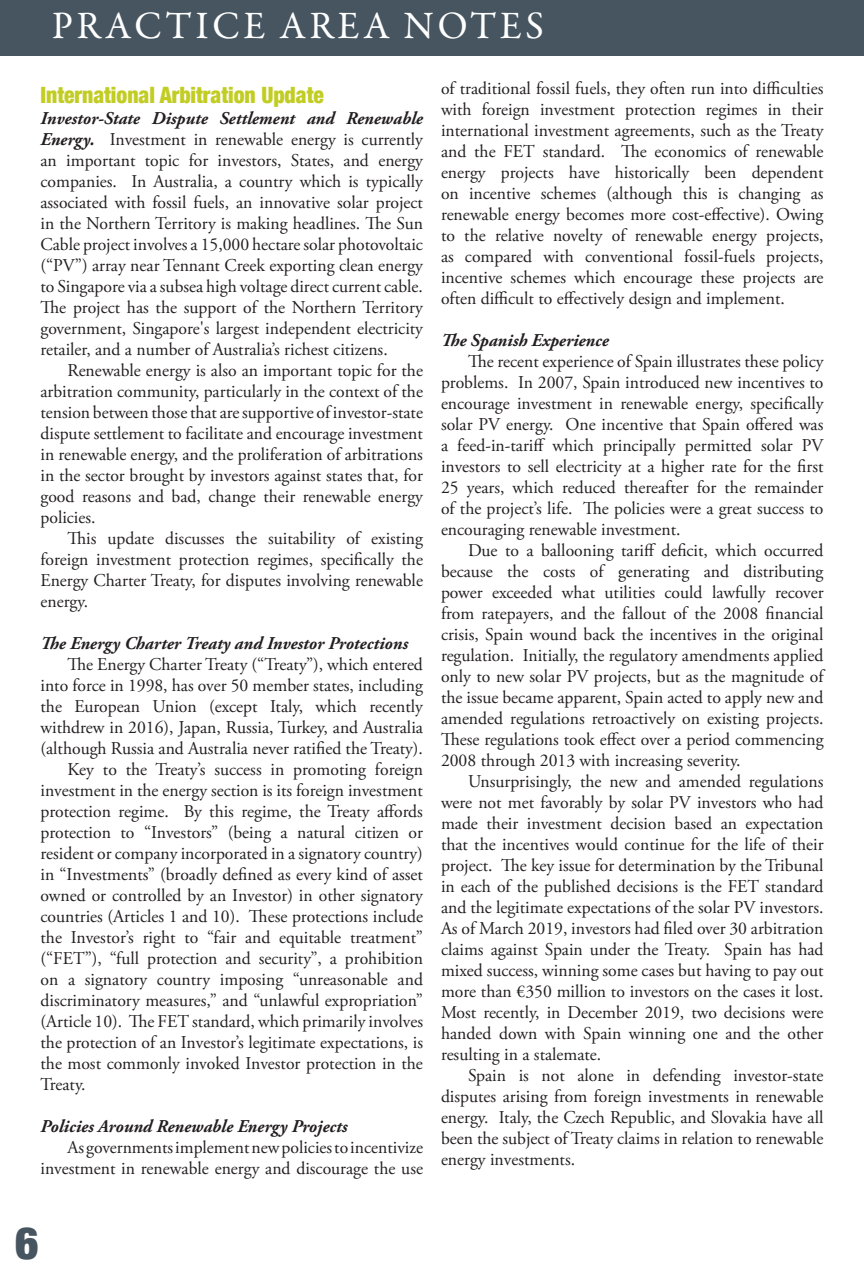
<style>
.page{position:relative;width:864px;height:1269px;background:#fff}
.page>*{position:absolute;margin:0;border:0;box-sizing:border-box;transform-origin:0 0}
.t1{font:900 condensed 45px "Helvetica Neue";color:#465560}
.t2{font:39px "Garamond Premr Pro";letter-spacing:.09em;color:#fff}
.QE_-_Main_Article_St{font:900 condensed 22.5px "Helvetica Neue";color:#c2cd23;scale:.96 1}
.QE_-_Main_Article_St-2{font:18px/21px "Adobe Garamond Pro";color:#231f20;text-align:justify}
.QE_-_Main_Article_St-3{font:italic 700 18px "Adobe Garamond Pro";color:#231f20}
.s1{font-weight:700;font-style:italic}
</style>
<div class="page">
<div style="left:0;top:0;width:864px;height:55px;background:#465560"></div>
<p class="t2" style="left:52px;top:2px;width:494px">PRACTICE AREA NOTES</p>
<p class="QE_-_Main_Article_St" style="left:40px;top:81px;width:297px">International Arbitration Update</p>
<p class="QE_-_Main_Article_St-2" style="left:40px;top:108px;width:384px"><span class="s1">Investor-State Dispute Settlement and Renewable Energy.</span> Investment in renewable energy is currently an important topic for investors, States, and energy companies. In Australia, a country which is typically associated with fossil fuels, an innovative solar project in the Northern Territory is making headlines. The Sun Cable project involves a 15,000 hectare solar photovoltaic (“PV”) array near Tennant Creek exporting clean energy to Singapore via a subsea high voltage direct current cable.<br>The project has the support of the Northern Territory government, Singapore's largest independent electricity retailer, and a number of Australia’s richest citizens.</p>
<p class="QE_-_Main_Article_St-2" style="left:40px;top:360px;width:384px;text-indent:27px">Renewable energy is also an important topic for the arbitration community, particularly in the context of the tension between those that are supportive of investor-state dispute settlement to facilitate and encourage investment in renewable energy, and the proliferation of arbitrations in the sector brought by investors against states that, for good reasons and bad, change their renewable energy policies.</p>
<p class="QE_-_Main_Article_St-2" style="left:40px;top:528px;width:384px;text-indent:27px">This update discusses the suitability of existing foreign investment protection regimes, specifically the Energy Charter Treaty, for disputes involving renewable energy.</p>
<p class="QE_-_Main_Article_St-3" style="left:40px;top:633px;width:369px">The Energy Charter Treaty and Investor Protections</p>
<p class="QE_-_Main_Article_St-2" style="left:40px;top:654px;width:384px;text-indent:27px">The Energy Charter Treaty (“Treaty”), which entered into force in 1998, has over 50 member states, including the European Union (except Italy, which recently withdrew in 2016), Japan, Russia, Turkey, and Australia (although Russia and Australia never ratified the Treaty).</p>
<p class="QE_-_Main_Article_St-2" style="left:40px;top:759px;width:384px;text-indent:27px">Key to the Treaty’s success in promoting foreign investment in the energy section is its foreign investment protection regime. By this regime, the Treaty affords protection to “Investors” (being a natural citizen or resident or company incorporated in a signatory country) in “Investments” (broadly defined as every kind of asset owned or controlled by an Investor) in other signatory countries (Articles 1 and 10). These protections include the Investor’s right to “fair and equitable treatment” (“FET”), “full protection and security”, a prohibition on a signatory country imposing “unreasonable and discriminatory measures,” and “unlawful expropriation” (Article 10). The FET standard, which primarily involves the protection of an Investor’s legitimate expectations, is the most commonly invoked Investor protection in the Treaty.</p>
<p class="QE_-_Main_Article_St-3" style="left:40px;top:1116px;width:309px">Policies Around Renewable Energy Projects</p>
<p class="QE_-_Main_Article_St-2" style="left:40px;top:1137px;width:384px;text-align:right">As governments implement new policies to incentivize investment in renewable energy and discourage the use</p>
<p class="QE_-_Main_Article_St-2" style="left:441px;top:78px;width:384px">of traditional fossil fuels, they often run into difficulties with foreign investment protection regimes in their international investment agreements, such as the Treaty and the FET standard. The economics of renewable energy projects have historically been dependent on incentive schemes (although this is changing as renewable energy becomes more cost-effective). Owing to the relative novelty of renewable energy projects, as compared with conventional fossil-fuels projects, incentive schemes which encourage these projects are often difficult to effectively design and implement.</p>
<p class="QE_-_Main_Article_St-3" style="left:441px;top:330px;width:169px">The Spanish Experience</p>
<p class="QE_-_Main_Article_St-2" style="left:441px;top:351px;width:384px;text-indent:27px">The recent experience of Spain illustrates these policy problems. In 2007, Spain introduced new incentives to encourage investment in renewable energy, specifically solar PV energy. One incentive that Spain offered was a feed-in-tariff which principally permitted solar PV investors to sell electricity at a higher rate for the first 25 years, which reduced thereafter for the remainder of the project’s life. The policies were a great success to encouraging renewable investment.</p>
<p class="QE_-_Main_Article_St-2" style="left:441px;top:540px;width:384px;text-indent:27px">Due to a ballooning tariff deficit, which occurred because the costs of generating and distributing power exceeded what utilities could lawfully recover from ratepayers, and the fallout of the 2008 financial crisis, Spain wound back the incentives in the original regulation. Initially, the regulatory amendments applied only to new solar PV projects, but as the magnitude of the issue became apparent, Spain acted to apply new and amended regulations retroactively on existing projects.<br>These regulations took effect over a period commencing 2008 through 2013 with increasing severity.</p>
<p class="QE_-_Main_Article_St-2" style="left:441px;top:771px;width:384px;text-indent:27px">Unsurprisingly, the new and amended regulations were not met favorably by solar PV investors who had made their investment decision based an expectation that the incentives would continue for the life of their project. The key issue for determination by the Tribunal in each of the published decisions is the FET standard and the legitimate expectations of the solar PV investors.</p>
<p class="QE_-_Main_Article_St-2" style="left:441px;top:918px;width:384px">As of March 2019, investors had filed over 30 arbitration claims against Spain under the Treaty. Spain has had mixed success, winning some cases but having to pay out more than €350 million to investors on the cases it lost.<br>Most recently, in December 2019, two decisions were handed down with Spain winning one and the other resulting in a stalemate.</p>
<p class="QE_-_Main_Article_St-2" style="left:441px;top:1065px;width:384px;text-indent:27px">Spain is not alone in defending investor-state disputes arising from foreign investments in renewable energy. Italy, the Czech Republic, and Slovakia have all been the subject of Treaty claims in relation to renewable energy investments.</p>
<p class="t1" style="left:15px;top:1216px;width:25px">6</p>
</div>
